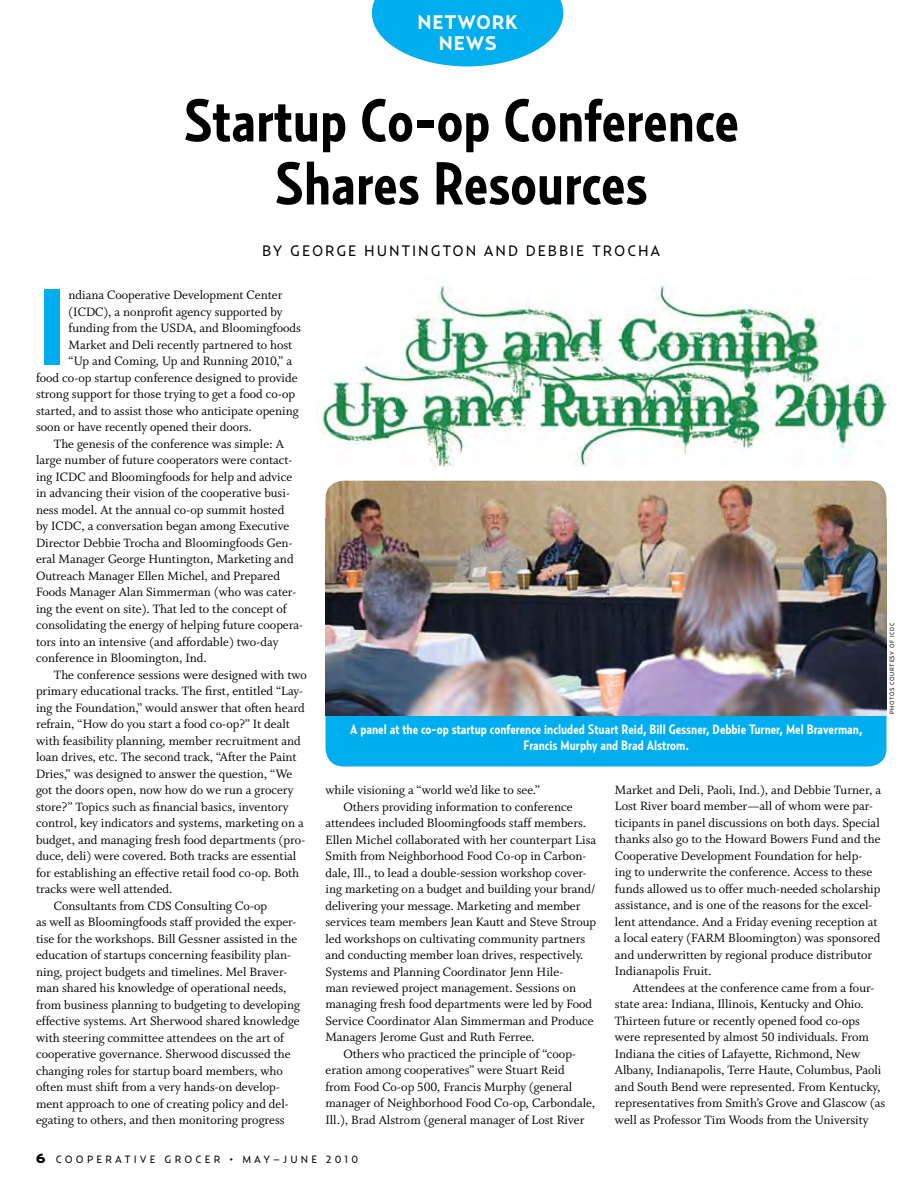
<style>
.page{position:relative;width:918px;height:1188px;background:#fff}
.page>*{position:absolute;margin:0;border:0;box-sizing:border-box;transform-origin:0 0}
.t1{font:700 107.1px "Relay";color:#00aeef}
.t2{font:700 60px/63px "Relay Cond";color:#000;text-align:center}
.t3{font:700 19.5px/21px "Relay";letter-spacing:.04em;color:#fff;text-align:center}
.t4{font:15px "Relay";letter-spacing:.125em;color:#000}
.t5{font:13.5px/16.5px "Whitman Roman LF";color:#000}
.t6{font:700 13.5px/16.5px "Relay Cond";color:#fff;text-align:center}
.t7{font:10.5px "Relay";letter-spacing:.3em;color:#000}
.t8{font:6px "Relay";letter-spacing:.1em;color:#000}
.s1{font-family:"Relay Wide";font-weight:900;font-size:13.5px}
.s2{font-family:"Proxima Nova"}
</style>
<div class="page">
<div style="left:326px;top:679px;width:561px;height:87px;background:#00aeef;border-radius:18px"></div>
<svg style="left:372px;top:0;width:191px;height:66px"></svg>
<img style="left:326px;top:630px;width:561px;height:85px">
<img style="left:317px;top:284px;width:572px;height:183px">
<img style="left:326px;top:481px;width:561px;height:149px">
<h3 class="t3" style="left:418px;top:11px;width:99px">N ETWORK<br>NEWS</h3>
<h2 class="t2" style="left:184px;top:88px;width:557px">Startup Co-op Conference<br>Shares Resources</h2>
<p class="t4" style="left:262px;top:242px;width:400px">BY GEORGE H UNTINGTON AND DEBBIE TROCHA</p>
<h1 class="t1" style="left:36px;top:262px;width:17px">I</h1>
<p class="t5" style="left:69px;top:287px;width:215px">ndiana Cooperative Development Center</p>
<p class="t5" style="left:69px;top:304px;width:216px">(ICDC), a nonprofit agency supported by</p>
<p class="t5" style="left:69px;top:320px;width:234px">funding from the USDA, and Bloomingfoods</p>
<p class="t5" style="left:69px;top:337px;width:225px">Market and Deli recently partnered to host</p>
<p class="t5" style="left:69px;top:353px;width:225px">“Up and Coming, Up and Running 2010,” a</p>
<p class="t5" style="left:36px;top:370px;width:263px">food co-op startup conference designed to provide</p>
<p class="t5" style="left:36px;top:386px;width:261px">strong support for those trying to get a food co-op</p>
<p class="t5" style="left:36px;top:403px;width:264px">started, and to assist those who anticipate opening</p>
<p class="t5" style="left:36px;top:419px;width:217px">soon or have recently opened their doors.</p>
<p class="t5" style="left:54px;top:436px;width:232px">The genesis of the conference was simple: A</p>
<p class="t5" style="left:36px;top:452px;width:258px">large number of future cooperators were contact-</p>
<p class="t5" style="left:36px;top:469px;width:258px">ing ICDC and Bloomingfoods for help and advice</p>
<p class="t5" style="left:36px;top:485px;width:255px">in advancing their vision of the cooperative busi-</p>
<p class="t5" style="left:36px;top:502px;width:250px">ness model. At the annual co-op summit hosted</p>
<p class="t5" style="left:36px;top:518px;width:255px">by ICDC, a conversation began among Executive</p>
<p class="t5" style="left:36px;top:535px;width:258px">Director Debbie Trocha and Bloomingfoods Gen-</p>
<p class="t5" style="left:36px;top:551px;width:259px">eral Manager George Huntington, Marketing and</p>
<p class="t5" style="left:36px;top:568px;width:246px">Outreach Manager Ellen Michel, and Prepared</p>
<p class="t5" style="left:36px;top:584px;width:262px">Foods Manager Alan Simmerman (who was cater-</p>
<p class="t5" style="left:36px;top:601px;width:252px">ing the event on site). That led to the concept of</p>
<p class="t5" style="left:36px;top:617px;width:268px">consolidating the energy of helping future coopera-</p>
<p class="t5" style="left:36px;top:634px;width:244px">tors into an intensive (and affordable) two-day</p>
<p class="t5" style="left:36px;top:650px;width:172px">conference in Bloomington, Ind.</p>
<p class="t5" style="left:54px;top:667px;width:254px">The conference sessions were designed with two</p>
<p class="t5" style="left:36px;top:683px;width:268px">primary educational tracks. The first, entitled “Lay-</p>
<p class="t5" style="left:36px;top:700px;width:270px">ing the Foundation,” would answer that often heard</p>
<p class="t5" style="left:36px;top:716px;width:256px">refrain, “How do you start a food co-op?” It dealt</p>
<p class="t5" style="left:36px;top:732px;width:266px">with feasibility planning, member recruitment and</p>
<p class="t5" style="left:36px;top:749px;width:262px">loan drives, etc. The second track, “After the Paint</p>
<p class="t5" style="left:36px;top:765px;width:258px">Dries,” was designed to answer the question, “We</p>
<p class="t5" style="left:36px;top:782px;width:259px">got the doors open, now how do we run a grocery</p>
<p class="t5" style="left:36px;top:798px;width:254px">store?” Topics such as financial basics, inventory</p>
<p class="t5" style="left:36px;top:815px;width:269px">control, key indicators and systems, marketing on a</p>
<p class="t5" style="left:36px;top:831px;width:271px">budget, and managing fresh food departments (pro-</p>
<p class="t5" style="left:36px;top:848px;width:262px">duce, deli) were covered. Both tracks are essential</p>
<p class="t5" style="left:36px;top:864px;width:265px">for establishing an effective retail food co-op. Both</p>
<p class="t5" style="left:36px;top:881px;width:138px">tracks were well attended.</p>
<p class="t5" style="left:54px;top:897px;width:215px">Consultants from CDS Consulting Co-op</p>
<p class="t5" style="left:36px;top:914px;width:262px">as well as Bloomingfoods staff provided the exper-</p>
<p class="t5" style="left:36px;top:930px;width:263px">tise for the workshops. Bill Gessner assisted in the</p>
<p class="t5" style="left:36px;top:947px;width:256px">education of startups concerning feasibility plan-</p>
<p class="t5" style="left:36px;top:963px;width:253px">ning, project budgets and timelines. Mel Braver-</p>
<p class="t5" style="left:36px;top:980px;width:252px">man shared his knowledge of operational needs,</p>
<p class="t5" style="left:36px;top:996px;width:266px">from business planning to budgeting to developing</p>
<p class="t5" style="left:36px;top:1013px;width:265px">effective systems. Art Sherwood shared knowledge</p>
<p class="t5" style="left:36px;top:1029px;width:249px">with steering committee attendees on the art of</p>
<p class="t5" style="left:36px;top:1046px;width:256px">cooperative governance. Sherwood discussed the</p>
<p class="t5" style="left:36px;top:1062px;width:248px">changing roles for startup board members, who</p>
<p class="t5" style="left:36px;top:1079px;width:245px">often must shift from a very hands-on develop-</p>
<p class="t5" style="left:36px;top:1095px;width:254px">ment approach to one of creating policy and del-</p>
<p class="t5" style="left:36px;top:1112px;width:250px">egating to others, and then monitoring progress</p>
<p class="t6" style="left:350px;top:721px;width:514px">A panel at the co-op startup conference included Stuart Reid, Bill Gessner, Debbie Turner, Mel Braverman,<br>Francis Murphy and Brad Alstrom.</p>
<p class="t8" style="left:889px;top:714px;width:92px;rotate:-90deg">PHOTOS COURTESY OF ICDC</p>
<p class="t5" style="left:325px;top:782px;width:216px">while visioning a “world we’d like to see.”</p>
<p class="t5" style="left:343px;top:798px;width:231px">Others providing information to conference</p>
<p class="t5" style="left:325px;top:815px;width:262px">attendees included Bloomingfoods staff members.</p>
<p class="t5" style="left:325px;top:831px;width:272px">Ellen Michel collaborated with her counterpart Lisa</p>
<p class="t5" style="left:325px;top:848px;width:262px">Smith from Neighborhood Food Co-op in Carbon-</p>
<p class="t5" style="left:325px;top:864px;width:263px">dale, Ill., to lead a double-session workshop cover-</p>
<p class="t5" style="left:325px;top:881px;width:272px">ing marketing on a budget and building your brand/</p>
<p class="t5" style="left:325px;top:897px;width:257px">delivering your message. Marketing and member</p>
<p class="t5" style="left:325px;top:914px;width:272px">services team members Jean Kautt and Steve Stroup</p>
<p class="t5" style="left:325px;top:930px;width:261px">led workshops on cultivating community partners</p>
<p class="t5" style="left:325px;top:947px;width:260px">and conducting member loan drives, respectively.</p>
<p class="t5" style="left:325px;top:963px;width:239px">Systems and Planning Coordinator Jenn Hile-</p>
<p class="t5" style="left:325px;top:980px;width:252px">man reviewed project management. Sessions on</p>
<p class="t5" style="left:325px;top:996px;width:268px">managing fresh food departments were led by Food</p>
<p class="t5" style="left:325px;top:1013px;width:270px">Service Coordinator Alan Simmerman and Produce</p>
<p class="t5" style="left:325px;top:1029px;width:211px">Managers Jerome Gust and Ruth Ferree.</p>
<p class="t5" style="left:343px;top:1046px;width:234px">Others who practiced the principle of “coop-</p>
<p class="t5" style="left:325px;top:1062px;width:241px">eration among cooperatives” were Stuart Reid</p>
<p class="t5" style="left:325px;top:1079px;width:248px">from Food Co-op 500, Francis Murphy (general</p>
<p class="t5" style="left:325px;top:1095px;width:271px">manager of Neighborhood Food Co-op, Carbondale,</p>
<p class="t5" style="left:325px;top:1112px;width:260px">Ill.), Brad Alstrom (general manager of Lost River</p>
<p class="t5" style="left:615px;top:782px;width:268px">Market and Deli, Paoli, Ind.), and Debbie Turner, a Lost River board member—all of whom were par&shy;ticipants in panel discussions on both days. Special thanks also go to the Howard Bowers Fund and the Cooperative Development Foundation for help&shy;ing to underwrite the conference. Access to these funds allowed us to offer much-needed scholarship assistance, and is one of the reasons for the excel&shy;lent attendance. And a Friday evening reception at a local eatery (FARM Bloomington) was sponsored and underwritten by regional produce distributor Indianapolis Fruit.</p>
<p class="t5" style="left:615px;top:980px;width:272px;text-indent:18px">Attendees at the conference came from a four&shy;state area: Indiana, Illinois, Kentucky and Ohio.<br>Thirteen future or recently opened food co-ops were represented by almost 50 individuals. From Indiana the cities of Lafayette, Richmond, New Albany, Indianapolis, Terre Haute, Columbus, Paoli and South Bend were represented. From Kentucky, representatives from Smith’s Grove and Glascow (as well as Professor Tim Woods from the University</p>
<p class="t7" style="left:36px;top:1153px;width:324px"><span class="s1">6</span> COOPERATIVE GROC ER <span class="s2">•</span> MAY–JUNE 2010</p>
</div>
